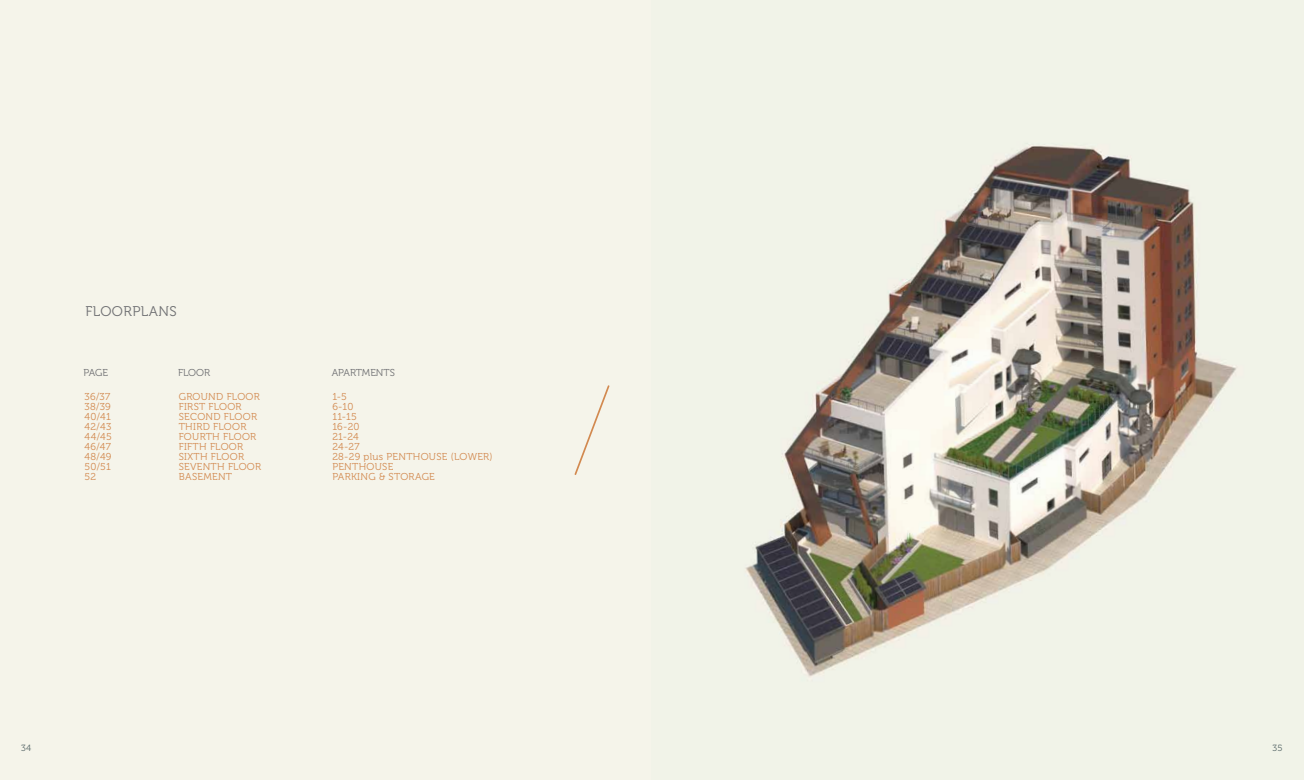
<style>
.page{position:relative;width:1304px;height:780px;background:#f5f4ea}
.page>*{position:absolute;margin:0;border:0;box-sizing:border-box;transform-origin:0 0}
.t1{font:14px "Museo 300";letter-spacing:.03em;color:#6d6e71}
.t2{font:10px/10px "Museo 300";letter-spacing:.03em;color:#d2894f}
.t3{font:10px "Museo 300";color:#6d6e71}
.t4{font:9px "Museo 300";color:#556566}
</style>
<div class="page">
<img style="left:745px;top:143px;width:492px;height:534px">
<svg style="left:574px;top:385px;width:36px;height:90px"></svg>
<h1 class="t1" style="left:86px;top:303px;width:93px">FLOORPLANS</h1>
<p class="t3" style="left:84px;top:367px;width:26px">PAGE</p>
<p class="t3" style="left:178px;top:367px;width:33px">FLOOR</p>
<p class="t3" style="left:332px;top:367px;width:65px">APARTMENTS</p>
<p class="t2" style="left:85px;top:392px;width:29px">36/37<br>38/39<br>40/41<br>42/43<br>44/45<br>46/47<br>48/49<br>50/51<br>52</p>
<p class="t2" style="left:179px;top:392px;width:84px">GROUND FLOOR<br>FIRST FLOOR<br>SECOND FLOOR<br>THIRD FLOOR<br>FOURTH FLOOR<br>FIFTH FLOOR<br>SIXTH FLOOR<br>SEVENTH FLOOR<br>BASEMENT</p>
<p class="t2" style="left:332px;top:392px;width:162px">1-5<br>6-10<br>11-15<br>16-20<br>21-24<br>24-27<br>28-29 plus PENTHOUSE (LOWER)<br>PENTHOUSE<br>PARKING &amp; STORAGE</p>
<p class="t4" style="left:21px;top:742px;width:12px">34</p>
<p class="t4" style="left:1273px;top:742px;width:12px">35</p>
</div>
